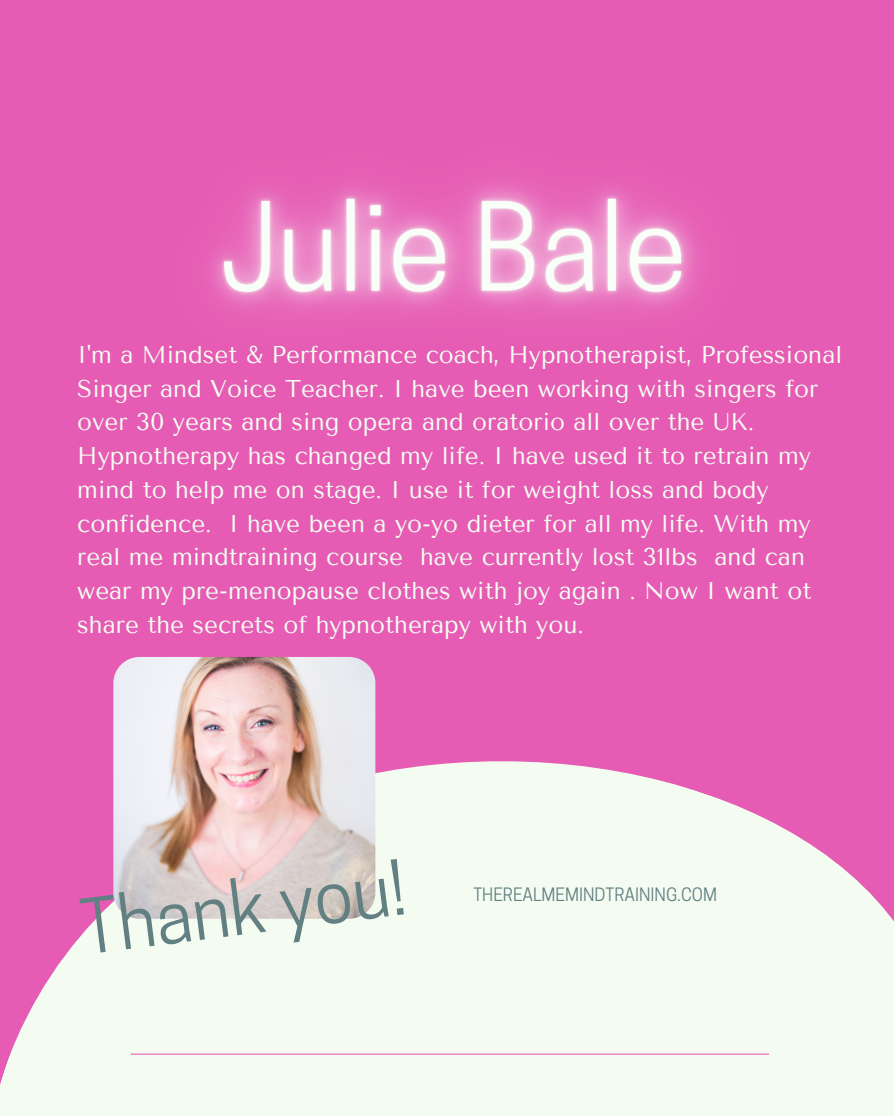
<style>
.page{position:relative;width:894px;height:1116px;background:#fff}
.page>*{position:absolute;margin:0;border:0;box-sizing:border-box;transform-origin:0 0}
.t1{font:71.55px "Cooper Hewitt";color:#628082}
.t2{font:24.15px/33.8px "Tenor Sans";color:#f4fcf1}
.t3{font:17.4px "Cooper Hewitt";color:#628082}
</style>
<div class="page">
<div style="left:0;top:0;width:893px;height:1116px;background:#e65cb4"></div>
<svg style="left:0;top:657px;width:893px;height:459px;fill:#f4fcf1"></svg>
<img style="left:113px;top:657px;width:262px;height:262px;border-radius:26px">
<hr style="left:131px;top:1054px;width:637px;height:1px;background:#e65cb4">
<img style="left:209px;top:182px;width:491px;height:131px">
<h2 class="t2" style="left:77px;top:338px;width:766px">I'm a Mindset &amp; Performance coach, Hypnotherapist, Professional Singer and Voice Teacher. I have been working with singers for over 30 years and sing opera and oratorio all over the UK.<br>Hypnotherapy has changed my life. I have used it to retrain my mind to help me on stage. I use it for weight loss and body confidence. I have been a yo-yo dieter for all my life. With my real me mindtraining course have currently lost 31lbs and can wear my pre-menopause clothes with joy again . Now I want ot share the secrets of hypnotherapy with you.</h2>
<p class="t1" style="left:78px;top:901px;width:327px;rotate:-7deg">Thank you!</p>
<p class="t3" style="left:473px;top:888px;width:245px">THEREALMEMINDTRAINING.COM</p>
</div>
